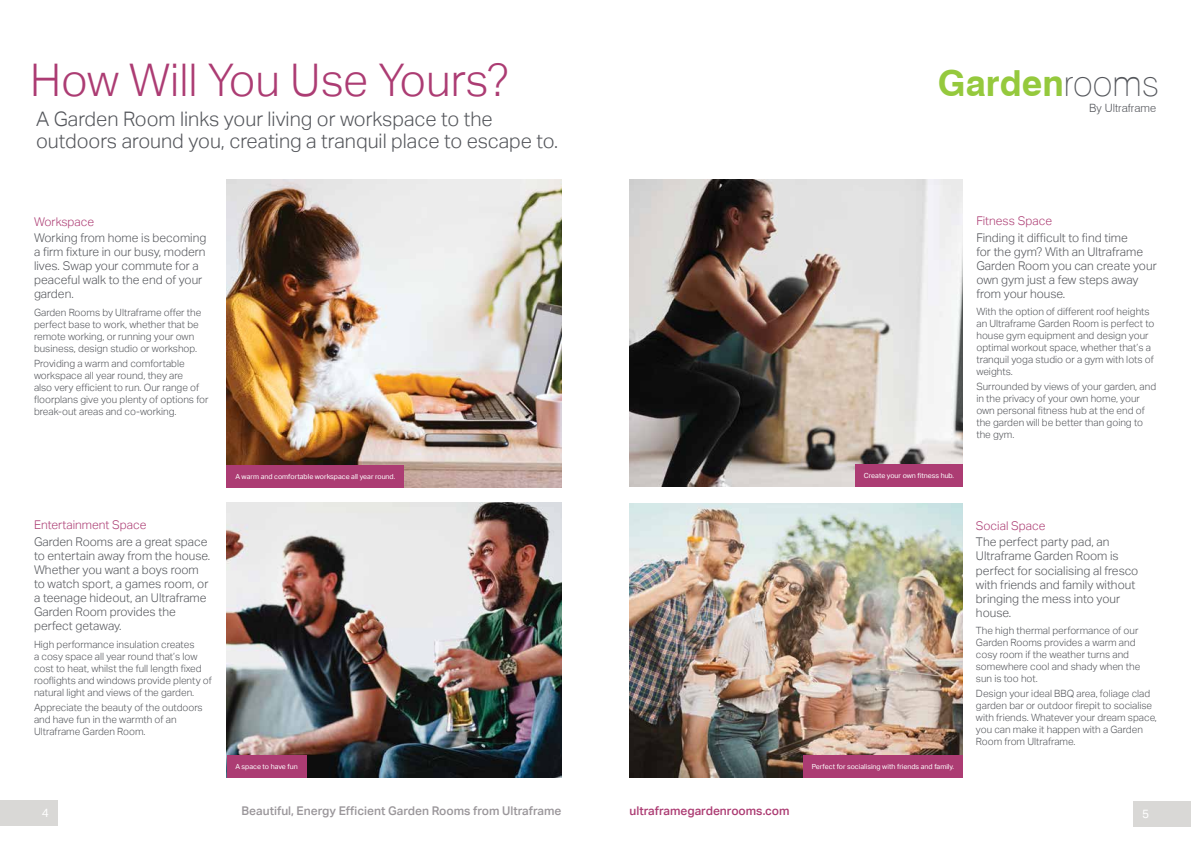
<style>
.page{position:relative;width:1191px;height:842px;background:#fff}
.page>*{position:absolute;margin:0;border:0;box-sizing:border-box;transform-origin:0 0}
.t1{font:300 45px "Aktiv Grotesk";color:#ac3c73}
.t2{font:700 35.9px "Swiss 721 BT";color:#95c93d}
.t3{font:300 20px/22px "Aktiv Grotesk";color:#54565b}
.t4{font:300 12px/14px "Aktiv Grotesk";color:#54565b}
.t5{font:500 12px "Aktiv Grotesk";color:#9a969a}
.t6{font:300 12px "Aktiv Grotesk";color:#ac3c73}
.t7{font:500 12px "Aktiv Grotesk";color:#ac3c73}
.t8{font:12px "Aktiv Grotesk";color:#fff}
.t9{font:300 11.4px "Swiss 721 BT";color:#54565b}
.t10{font:300 10px/12px "Aktiv Grotesk";color:#54565b}
.t11{font:7px "Aktiv Grotesk";color:#fff}
.s1{font-weight:100;color:#54565b}
</style>
<div class="page">
<img style="left:227px;top:503px;width:334px;height:274px">
<div style="left:0;top:800px;width:57px;height:26px;background:#d9d8d6"></div>
<img style="left:227px;top:179px;width:334px;height:308px">
<img style="left:629px;top:503px;width:333px;height:275px">
<div style="left:227px;top:465px;width:177px;height:22px;background:#ac3c73"></div>
<div style="left:227px;top:755px;width:79px;height:22px;background:#ac3c73"></div>
<div style="left:1133px;top:801px;width:58px;height:25px;background:#d9d8d6"></div>
<img style="left:629px;top:179px;width:333px;height:308px">
<div style="left:855px;top:465px;width:107px;height:22px;background:#ac3c73"></div>
<div style="left:803px;top:756px;width:159px;height:22px;background:#ac3c73"></div>
<h1 class="t1" style="left:30px;top:54px;width:481px">How Will You Use Yours?</h1>
<h3 class="t3" style="left:36px;top:108px;width:523px">A Garden Room links your living or workspace to the outdoors around you, creating a tranquil place to escape to.</h3>
<p class="t6" style="left:34px;top:214px;width:62px">Workspace</p>
<p class="t4" style="left:34px;top:231px;width:174px">Working from home is becoming a firm fixture in our busy, modern lives. Swap your commute for a peaceful walk to the end of your garden.</p>
<p class="t10" style="left:34px;top:307px;width:169px">Garden Rooms by Ultraframe offer the perfect base to work, whether that be remote working, or running your own business, design studio or workshop.</p>
<p class="t10" style="left:34px;top:357px;width:176px">Providing a warm and comfortable workspace all year round, they are<br>also very efficient to run. Our range of floorplans give you plenty of options for break-out areas and co-working.</p>
<p class="t6" style="left:34px;top:518px;width:114px">Entertainment Space</p>
<p class="t4" style="left:34px;top:535px;width:178px">Garden Rooms are a great space to entertain away from the house.<br>Whether you want a boys room to watch sport, a games room, or a teenage hideout, an Ultraframe<br>Garden Room provides the perfect getaway.</p>
<p class="t10" style="left:34px;top:638px;width:179px">High performance insulation creates<br>a cosy space all year round that’s low cost to heat, whilst the full length fixed rooflights and windows provide plenty of natural light and views of the garden.</p>
<p class="t10" style="left:34px;top:701px;width:170px">Appreciate the beauty of the outdoors and have fun in the warmth of an<br>Ultraframe Garden Room.</p>
<p class="t11" style="left:235px;top:472px;width:161px">A warm and comfortable workspace all year round.</p>
<h2 class="t2" style="left:937px;top:61px;width:223px">Garden<span class="s1">rooms</span></h2>
<p class="t9" style="left:1089px;top:101px;width:68px">By Ultraframe</p>
<p class="t11" style="left:864px;top:472px;width:92px">Create your own fitness hub.</p>
<p class="t6" style="left:976px;top:214px;width:77px">Fitness Space</p>
<p class="t4" style="left:976px;top:231px;width:182px">Finding it difficult to find time<br>for the gym? With an Ultraframe<br>Garden Room you can create your own gym just a few steps away from your house.</p>
<p class="t10" style="left:976px;top:306px;width:179px">With the option of different roof heights an Ultraframe Garden Room is perfect to house gym equipment and design your optimal workout space, whether that’s a tranquil yoga studio or a gym with lots of weights.</p>
<p class="t10" style="left:976px;top:381px;width:181px">Surrounded by views of your garden, and in the privacy of your own home, your own personal fitness hub at the end of the garden will be better than going to the gym.</p>
<p class="t6" style="left:976px;top:518px;width:71px">Social Space</p>
<p class="t4" style="left:976px;top:535px;width:164px">The perfect party pad, an<br>Ultraframe Garden Room is perfect for socialising al fresco with friends and family without bringing the mess into your house.</p>
<p class="t10" style="left:976px;top:625px;width:166px">The high thermal performance of our<br>Garden Rooms provides a warm and cosy room if the weather turns and somewhere cool and shady when the sun is too hot.</p>
<p class="t10" style="left:976px;top:687px;width:182px">Design your ideal BBQ area, foliage clad garden bar or outdoor firepit to socialise with friends. Whatever your dream space, you can make it happen with a Garden Room from Ultraframe.</p>
<p class="t8" style="left:42px;top:806px;width:9px">4</p>
<p class="t11" style="left:235px;top:762px;width:64px">A space to have fun</p>
<p class="t5" style="left:242px;top:804px;width:321px">Beautiful, Energy Efficient Garden Rooms from Ultraframe</p>
<p class="t8" style="left:1142px;top:807px;width:9px">5</p>
<p class="t11" style="left:811px;top:763px;width:144px">Perfect for socialising with friends and family.</p>
<p class="t7" style="left:629px;top:804px;width:161px">ultraframegardenrooms.com</p>
</div>
